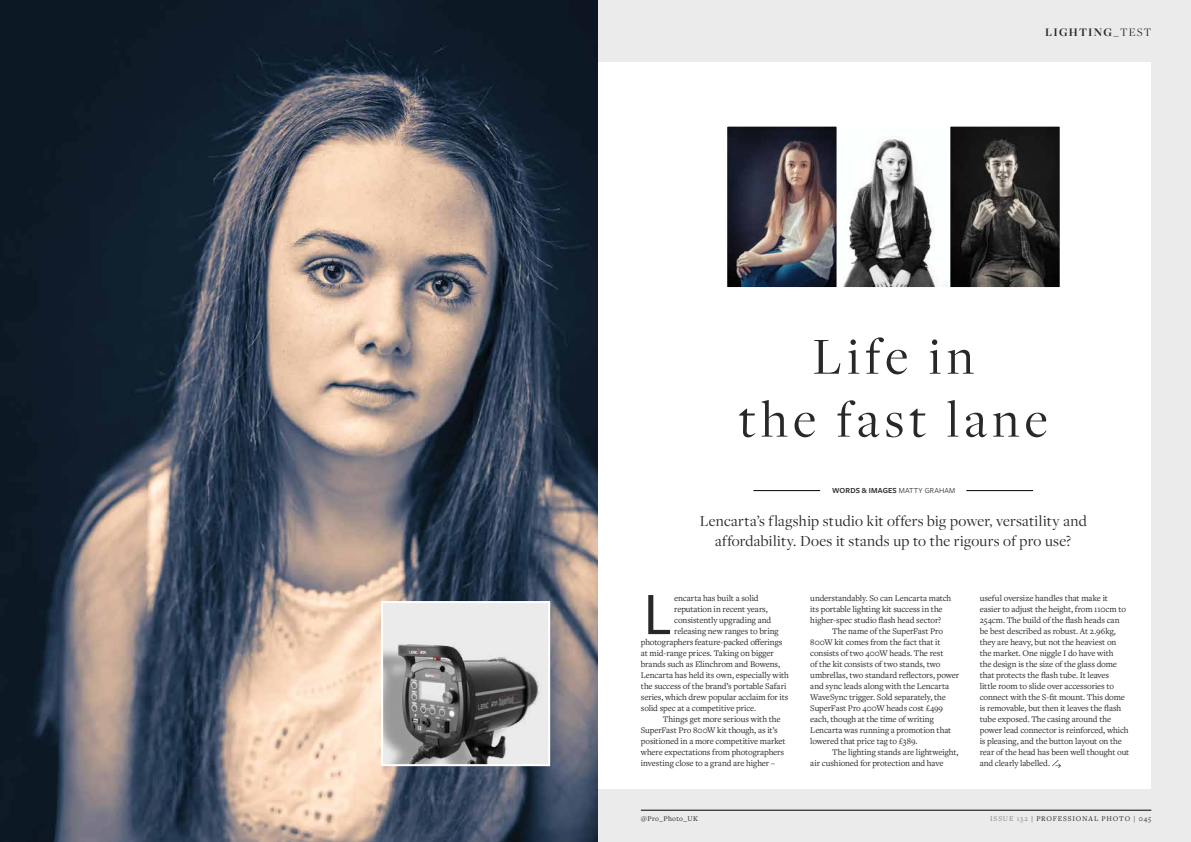
<style>
.page{position:relative;width:1191px;height:842px;background:#fff}
.page>*{position:absolute;margin:0;border:0;box-sizing:border-box;transform-origin:0 0}
.t1{font:58px "Myriad Pro";color:#292829}
.t2{font:53.9px/62.9px "Freight Disp Pro";letter-spacing:.1em;color:#292829;text-align:center}
.t3{font:16px/20px "Freight Disp Pro";letter-spacing:.02em;color:#292829;text-align:center}
.t4{font:700 12px "Freight Disp Pro";letter-spacing:.1em;color:#292829}
.t5{font:9px/11px "Freight Text Pro";letter-spacing:-.015em;color:#292829}
.t6{font:600 8px "Freight Sans Pro";letter-spacing:.02em;color:#292829}
.t7{font:7.5px "Freight Text Pro";letter-spacing:.105em;color:#292829}
.t8{font:7.5px "Freight Text Pro";letter-spacing:.035em;color:#292829}
.s1{font-weight:400}
.s2{color:#808285}
</style>
<div class="page">
<div style="left:594px;top:0;width:597px;height:842px;background:#ebebec"></div>
<div style="left:597px;top:62px;width:554px;height:726px;background:#fff"></div>
<svg style="left:1052px;top:760px;width:9px;height:8px"></svg>
<img style="left:0;top:0;width:597px;height:842px">
<hr style="left:641px;top:810px;width:510px;height:1px;background:#000">
<hr style="left:753px;top:490px;width:67px;height:1px;background:#000">
<hr style="left:966px;top:490px;width:67px;height:1px;background:#000">
<img style="left:728px;top:128px;width:330px;height:158px">
<div style="left:948px;top:125px;width:113px;height:164px;border:2px solid #fff"></div>
<div style="left:725px;top:125px;width:113px;height:164px;border:2px solid #fff"></div>
<div style="left:836px;top:125px;width:114px;height:164px;border:2px solid #fff"></div>
<div style="left:382px;top:602px;width:167px;height:163px;background:#ebebec"></div>
<img style="left:384px;top:644px;width:155px;height:119px">
<div style="left:381px;top:601px;width:169px;height:165px;border:2px solid #fff"></div>
<h3 class="t4" style="left:1045px;top:24px;width:107px">LIGHTING<span class="s1">_TEST</span></h3>
<h2 class="t2" style="left:738px;top:323px;width:310px">Life in<br>the fast lane</h2>
<p class="t6" style="left:832px;top:485px;width:125px">WORDS &amp; IMAGES <span class="s1">MATTY GRAHAM</span></p>
<h3 class="t3" style="left:699px;top:510px;width:388px">Lencarta’s flagship studio kit offers big power, versatility and affordability. Does it stands up to the rigours of pro use?</h3>
<h1 class="t1" style="left:644px;top:579px;width:29px">L</h1>
<p class="t5" style="left:674px;top:592px;width:86px">encarta has built a solid</p>
<p class="t5" style="left:674px;top:603px;width:95px">reputation in recent years,</p>
<p class="t5" style="left:674px;top:614px;width:98px">consistently upgrading and</p>
<p class="t5" style="left:674px;top:625px;width:106px">releasing new ranges to bring</p>
<p class="t5" style="left:641px;top:636px;width:143px">photographers feature-packed offerings</p>
<p class="t5" style="left:641px;top:647px;width:134px">at mid-range prices. Taking on bigger</p>
<p class="t5" style="left:641px;top:658px;width:141px">brands such as Elinchrom and Bowens,</p>
<p class="t5" style="left:641px;top:669px;width:150px">Lencarta has held its own, especially with</p>
<p class="t5" style="left:641px;top:680px;width:147px">the success of the brand’s portable Safari</p>
<p class="t5" style="left:641px;top:691px;width:149px">series, which drew popular acclaim for its</p>
<p class="t5" style="left:641px;top:702px;width:117px">solid spec at a competitive price.</p>
<p class="t5" style="left:663px;top:713px;width:119px">Things get more serious with the</p>
<p class="t5" style="left:641px;top:724px;width:138px">SuperFast Pro 800W kit though, as it’s</p>
<p class="t5" style="left:641px;top:735px;width:146px">positioned in a more competitive market</p>
<p class="t5" style="left:641px;top:746px;width:145px">where expectations from photographers</p>
<p class="t5" style="left:641px;top:757px;width:136px">investing close to a grand are higher –</p>
<p class="t5" style="left:810px;top:592px;width:143px">understandably. So can Lencarta match its portable lighting kit success in the higher-spec studio flash head sector?</p>
<p class="t5" style="left:810px;top:625px;width:150px;text-indent:22px">The name of the SuperFast Pro 800W kit comes from the fact that it consists of two 400W heads. The rest<br>of the kit consists of two stands, two umbrellas, two standard reflectors, power and sync leads along with the Lencarta WaveSync trigger. Sold separately, the SuperFast Pro 400W heads cost £499 each, though at the time of writing Lencarta was running a promotion that lowered that price tag to £389.</p>
<p class="t5" style="left:810px;top:746px;width:150px;text-indent:22px">The lighting stands are lightweight, air cushioned for protection and have</p>
<p class="t5" style="left:979px;top:592px;width:151px">useful oversize handles that make it easier to adjust the height, from 110cm to 254cm. The build of the flash heads can be best described as robust. At 2.96kg, they are heavy, but not the heaviest on the market. One niggle I do have with<br>the design is the size of the glass dome that protects the flash tube. It leaves<br>little room to slide over accessories to connect with the S-fit mount. This dome is removable, but then it leaves the flash tube exposed. The casing around the power lead connector is reinforced, which is pleasing, and the button layout on the rear of the head has been well thought out and clearly labelled.</p>
<p class="t8" style="left:641px;top:814px;width:59px">@Pro_Photo_UK</p>
<p class="t7" style="left:990px;top:814px;width:163px"><span class="s2">ISSUE 132</span> | PROFESSIONAL PHOTO | 045</p>
</div>
